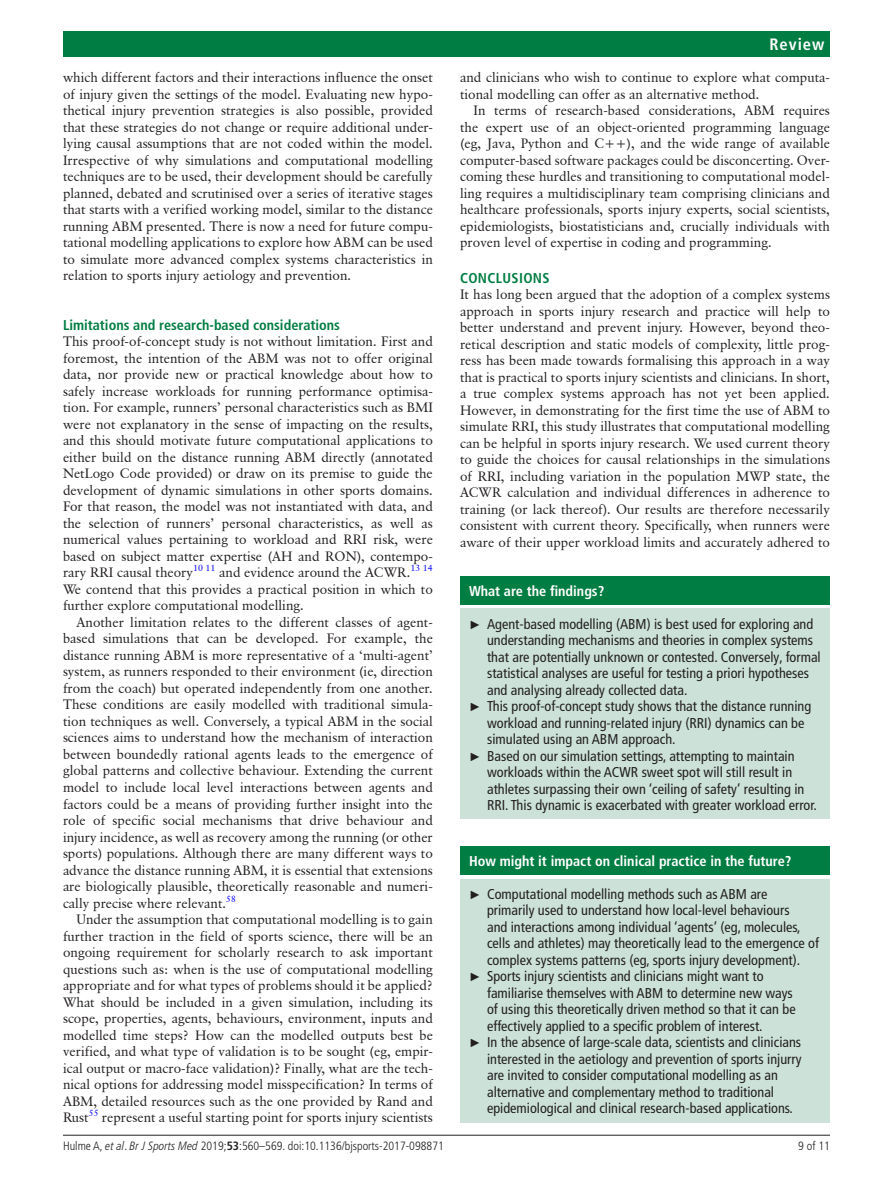
<style>
.page{position:relative;width:893px;height:1191px;background:#fff}
.page>*{position:absolute;margin:0;border:0;box-sizing:border-box;transform-origin:0 0}
.t1{font:700 condensed 16.5px "Frutiger LT Pro";letter-spacing:.055em;color:#fff}
.t2{font:condensed 14.25px "Frutiger LT Pro";color:#231f20}
.t3{font:700 condensed 14.25px "Frutiger LT Pro";color:#fff}
.t4{font:700 condensed 14.25px "Frutiger LT Pro";color:#007d42}
.t5{font:700 condensed 14.25px "Frutiger LT Pro";letter-spacing:.025em;color:#007d42}
.t6{font:13.5px/16.5px "Classical Garamond BT";color:#231f20;text-align:justify}
.t7{font:300 condensed 12px "Frutiger LT Pro";color:#231f20}
.t8{font:9px "Classical Garamond BT";color:#00f}
.s1{font-family:"Arial";font-stretch:normal;font-size:12px}
.s2{font-style:italic}
.s3{font-weight:700}
</style>
<div class="page">
<hr style="left:63px;top:1134px;width:767px;height:1px;background:#231f20">
<div style="left:63px;top:31px;width:767px;height:25px;background:#007d42"></div>
<div style="left:460px;top:576px;width:370px;height:28px;background:#007d42"></div>
<div style="left:460px;top:609px;width:370px;height:210px;background:#cce2d9"></div>
<div style="left:460px;top:846px;width:370px;height:28px;background:#007d42"></div>
<div style="left:460px;top:879px;width:370px;height:243px;background:#cce2d9"></div>
<p class="t6" style="left:63px;top:69px;width:371px">which different factors and their interactions influence the onset of injury given the settings of the model. Evaluating new hypo&shy;thetical injury prevention strategies is also possible, provided that these strategies do not change or require additional under&shy;lying causal assumptions that are not coded within the model.<br>Irrespective of why simulations and computational modelling techniques are to be used, their development should be carefully planned, debated and scrutinised over a series of iterative stages that starts with a verified working model, similar to the distance running ABM presented. There is now a need for future compu&shy;tational modelling applications to explore how ABM can be used to simulate more advanced complex systems characteristics in relation to sports injury aetiology and prevention.</p>
<p class="t4" style="left:63px;top:316px;width:279px">Limitations and research-based considerations</p>
<p class="t6" style="left:63px;top:333px;width:371px">This proof-of-concept study is not without limitation. First and foremost, the intention of the ABM was not to offer original data, nor provide new or practical knowledge about how to safely increase workloads for running performance optimisa&shy;tion. For example, runners’ personal characteristics such as BMI were not explanatory in the sense of impacting on the results, and this should motivate future computational applications to either build on the distance running ABM directly (annotated NetLogo Code provided) or draw on its premise to guide the development of dynamic simulations in other sports domains.<br>For that reason, the model was not instantiated with data, and the selection of runners’ personal characteristics, as well as numerical values pertaining to workload and RRI risk, were based on subject matter expertise (AH and RON), contempo&shy;rary RRI causal theory<sup>10</sup> <sup>11</sup> and evidence around the ACWR.</p>
<p class="t8" style="left:411px;top:563px;width:24px">13 14</p>
<p class="t6" style="left:63px;top:581px;width:371px">We contend that this provides a practical position in which to further explore computational modelling.</p>
<p class="t6" style="left:63px;top:614px;width:371px;text-indent:14px">Another limitation relates to the different classes of agent&shy;based simulations that can be developed. For example, the distance running ABM is more representative of a ‘multi-agent’ system, as runners responded to their environment (ie, direction from the coach) but operated independently from one another.<br>These conditions are easily modelled with traditional simula&shy;tion techniques as well. Conversely, a typical ABM in the social sciences aims to understand how the mechanism of interaction between boundedly rational agents leads to the emergence of global patterns and collective behaviour. Extending the current model to include local level interactions between agents and factors could be a means of providing further insight into the role of specific social mechanisms that drive behaviour and injury incidence, as well as recovery among the running (or other sports) populations. Although there are many different ways to advance the distance running ABM, it is essential that extensions are biologically plausible, theoretically reasonable and numeri&shy;cally precise where relevant.<sup>58</sup></p>
<p class="t6" style="left:63px;top:911px;width:371px;text-indent:14px">Under the assumption that computational modelling is to gain further traction in the field of sports science, there will be an ongoing requirement for scholarly research to ask important questions such as: when is the use of computational modelling appropriate and for what types of problems should it be applied?<br>What should be included in a given simulation, including its scope, properties, agents, behaviours, environment, inputs and modelled time steps? How can the modelled outputs best be verified, and what type of validation is to be sought (eg, empir&shy;ical output or macro-face validation)? Finally, what are the tech&shy;nical options for addressing model misspecification? In terms of ABM, detailed resources such as the one provided by Rand and Rust<sup>55</sup> represent a useful starting point for sports injury scientists</p>
<p class="t1" style="left:769px;top:34px;width:56px">Review</p>
<p class="t6" style="left:460px;top:69px;width:371px">and clinicians who wish to continue to explore what computa&shy;tional modelling can offer as an alternative method.</p>
<p class="t6" style="left:460px;top:102px;width:371px;text-indent:14px">In terms of research-based considerations, ABM requires the expert use of an object-oriented programming language (eg, Java, Python and C++), and the wide range of available computer-based software packages could be disconcerting. Over&shy;coming these hurdles and transitioning to computational model&shy;ling requires a multidisciplinary team comprising clinicians and healthcare professionals, sports injury experts, social scientists, epidemiologists, biostatisticians and, crucially individuals with proven level of expertise in coding and programming.</p>
<p class="t5" style="left:460px;top:269px;width:91px">Conclusions</p>
<p class="t6" style="left:460px;top:286px;width:371px">It has long been argued that the adoption of a complex systems approach in sports injury research and practice will help to better understand and prevent injury. However, beyond theo&shy;retical description and static models of complexity, little prog&shy;ress has been made towards formalising this approach in a way that is practical to sports injury scientists and clinicians. In short, a true complex systems approach has not yet been applied.<br>However, in demonstrating for the first time the use of ABM to simulate RRI, this study illustrates that computational modelling can be helpful in sports injury research. We used current theory to guide the choices for causal relationships in the simulations of RRI, including variation in the population MWP state, the ACWR calculation and individual differences in adherence to training (or lack thereof). Our results are therefore necessarily consistent with current theory. Specifically, when runners were aware of their upper workload limits and accurately adhered to</p>
<p class="t3" style="left:469px;top:582px;width:137px">What are the findings?</p>
<p class="t2" style="left:469px;top:615px;width:346px"><span class="s1">►</span> Agent-based modelling (ABM) is best used for exploring and</p>
<p class="t2" style="left:487px;top:632px;width:328px">understanding mechanisms and theories in complex systems</p>
<p class="t2" style="left:487px;top:648px;width:335px">that are potentially unknown or contested. Conversely, formal</p>
<p class="t2" style="left:487px;top:665px;width:324px">statistical analyses are useful for testing a priori hypotheses</p>
<p class="t2" style="left:487px;top:681px;width:202px">and analysing already collected data.</p>
<p class="t2" style="left:469px;top:698px;width:344px"><span class="s1">►</span> This proof-of-concept study shows that the distance running</p>
<p class="t2" style="left:487px;top:714px;width:319px">workload and running-related injury (RRI) dynamics can be</p>
<p class="t2" style="left:487px;top:731px;width:190px">simulated using an ABM approach.</p>
<p class="t2" style="left:469px;top:747px;width:327px"><span class="s1">►</span> Based on our simulation settings, attempting to maintain</p>
<p class="t2" style="left:487px;top:764px;width:307px">workloads within the ACWR sweet spot will still result in</p>
<p class="t2" style="left:487px;top:780px;width:319px">athletes surpassing their own ‘ceiling of safety’ resulting in</p>
<p class="t2" style="left:487px;top:797px;width:331px">RRI. This dynamic is exacerbated with greater workload error.</p>
<p class="t3" style="left:469px;top:852px;width:324px">How might it impact on clinical practice in the future?</p>
<p class="t2" style="left:469px;top:885px;width:300px"><span class="s1">►</span> Computational modelling methods such as ABM are</p>
<p class="t2" style="left:487px;top:902px;width:304px">primarily used to understand how local-level behaviours</p>
<p class="t2" style="left:487px;top:918px;width:315px">and interactions among individual ‘agents’ (eg, molecules,</p>
<p class="t2" style="left:487px;top:935px;width:334px">cells and athletes) may theoretically lead to the emergence of</p>
<p class="t2" style="left:487px;top:951px;width:315px">complex systems patterns (eg, sports injury development).</p>
<p class="t2" style="left:469px;top:968px;width:296px"><span class="s1">►</span> Sports injury scientists and clinicians might want to</p>
<p class="t2" style="left:487px;top:984px;width:307px">familiarise themselves with ABM to determine new ways</p>
<p class="t2" style="left:487px;top:1001px;width:310px">of using this theoretically driven method so that it can be</p>
<p class="t2" style="left:487px;top:1017px;width:277px">effectively applied to a specific problem of interest.</p>
<p class="t2" style="left:469px;top:1034px;width:334px"><span class="s1">►</span> In the absence of large-scale data, scientists and clinicians</p>
<p class="t2" style="left:487px;top:1050px;width:316px">interested in the aetiology and prevention of sports injurry</p>
<p class="t2" style="left:487px;top:1067px;width:292px">are invited to consider computational modelling as an</p>
<p class="t2" style="left:487px;top:1083px;width:288px">alternative and complementary method to traditional</p>
<p class="t2" style="left:487px;top:1100px;width:307px">epidemiological and clinical research-based applications.</p>
<p class="t7" style="left:63px;top:1138px;width:382px">Hulme A, <span class="s2">et al</span>. <span class="s2">Br J Sports Med</span> 2019;<span class="s3">53</span>:560–569. doi:10.1136/bjsports-2017-098871</p>
<p class="t7" style="left:798px;top:1138px;width:33px">9 of 11</p>
</div>
